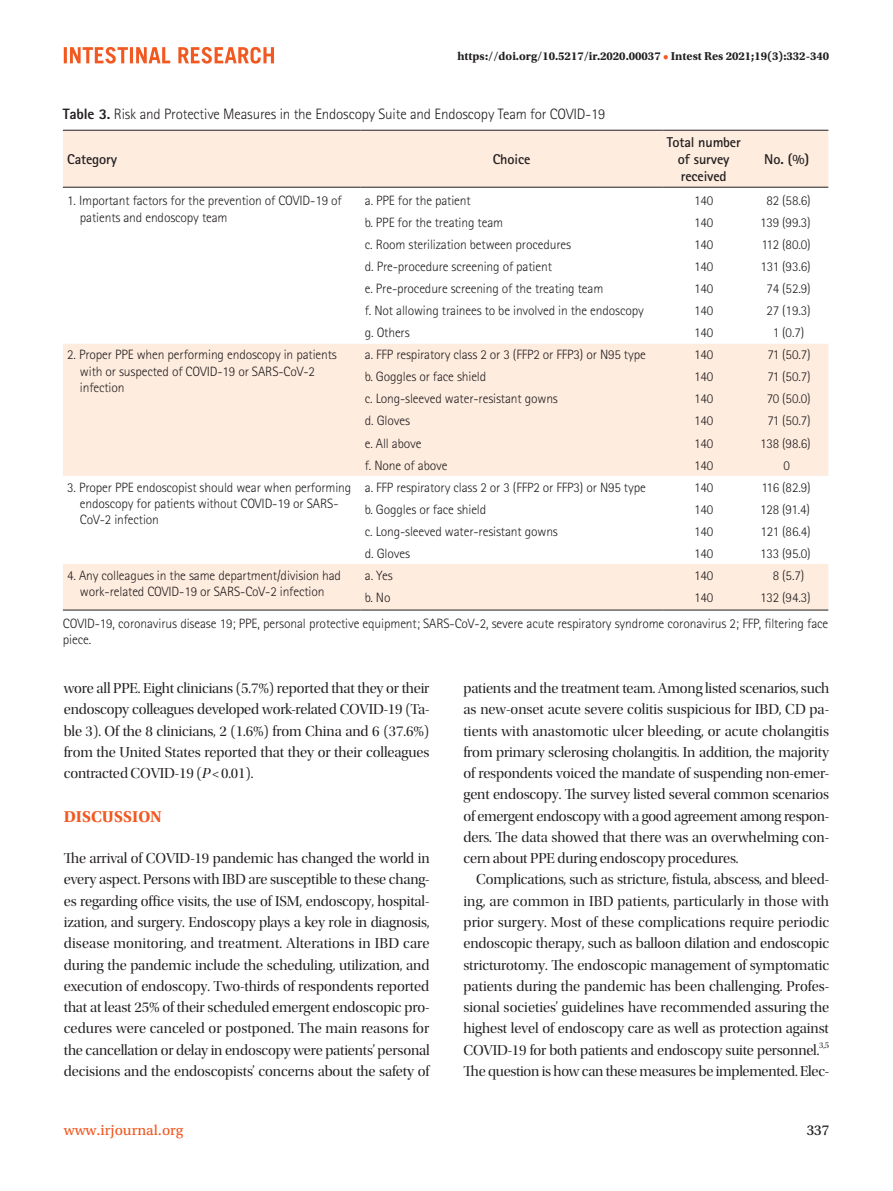
<style>
.page{position:relative;width:893px;height:1191px;background:#fff}
.page>*{position:absolute;margin:0;border:0;box-sizing:border-box;transform-origin:0 0}
.대제목{font:700 16.5px "Utopia Std";color:#f15921}
.본문-들여쓰기_0{font:15px/21.3px "Utopia Std Disp";letter-spacing:-.005em;color:#231f20;text-align:justify}
.본문{font:15px/21.3px "Utopia Std Disp";letter-spacing:-.02em;color:#231f20;text-align:justify}
.표그림제목{font:300 15px "Rotis Sans Serif Std";letter-spacing:-.01em;color:#231f20}
.t1{font:15px "Utopia Std Capt";color:#f15921}
.t2{font:15px "Utopia Std Capt";color:#231f20}
.표항목{font:700 14.25px/17.1px "Rotis Sans Serif Std";letter-spacing:-.01em;color:#231f20;text-align:center}
.표본문{font:300 13.5px/16.2px "Rotis Sans Serif Std";letter-spacing:-.01em;color:#231f20}
.t3{font:700 12px "Utopia Std";color:#231f20}
.본문-2{font:8.7px "Utopia Std Disp";color:#231f20}
.s1{color:#f15921}
.s2{font-weight:800}
.s3{font-family:"Utopia Std Disp It"}
</style>
<div class="page">
<svg style="left:64px;top:47px;width:210px;height:17px"></svg>
<svg style="left:63px;top:131px;width:765px;height:478px"></svg>
<hr style="left:63px;top:130px;width:298px;height:1px;background:#231f20">
<hr style="left:361px;top:130px;width:301px;height:1px;background:#231f20">
<hr style="left:662px;top:130px;width:83px;height:1px;background:#231f20">
<hr style="left:745px;top:130px;width:83px;height:1px;background:#231f20">
<hr style="left:63px;top:187px;width:298px;height:1px;background:#231f20">
<hr style="left:361px;top:187px;width:301px;height:1px;background:#231f20">
<hr style="left:662px;top:187px;width:83px;height:1px;background:#231f20">
<hr style="left:745px;top:187px;width:83px;height:1px;background:#231f20">
<hr style="left:361px;top:609px;width:301px;height:1px;background:#231f20">
<hr style="left:662px;top:609px;width:83px;height:1px;background:#231f20">
<hr style="left:745px;top:609px;width:83px;height:1px;background:#231f20">
<hr style="left:63px;top:609px;width:298px;height:1px;background:#231f20">
<p class="t3" style="left:457px;top:49px;width:373px">https://doi.org/10.5217/ir.2020.00037 <span class="s1">•</span> Intest Res 2021;19(3):332-340</p>
<p class="표그림제목" style="left:63px;top:105px;width:544px"><span class="s2">Table 3.</span> Risk and Protective Measures in the Endoscopy Suite and Endoscopy Team for COVID-19</p>
<p class="표항목" style="left:67px;top:150px;width:51px">Category</p>
<p class="표항목" style="left:493px;top:150px;width:39px">Choice</p>
<p class="표항목" style="left:667px;top:133px;width:76px">Total number of survey received</p>
<p class="표항목" style="left:764px;top:150px;width:46px">No. (%)</p>
<p class="표본문" style="left:80px;top:193px;width:263px;text-indent:-13px">1. Important factors for the prevention of COVID-19 of patients and endoscopy team</p>
<p class="표본문" style="left:365px;top:193px;width:107px">a. PPE for the patient</p>
<p class="표본문" style="left:694px;top:193px;width:21px">140</p>
<p class="표본문" style="left:766px;top:193px;width:46px">82 (58.6)</p>
<p class="표본문" style="left:365px;top:215px;width:140px">b. PPE for the treating team</p>
<p class="표본문" style="left:694px;top:215px;width:21px">140</p>
<p class="표본문" style="left:760px;top:215px;width:52px">139 (99.3)</p>
<p class="표본문" style="left:365px;top:237px;width:208px">c. Room sterilization between procedures</p>
<p class="표본문" style="left:694px;top:237px;width:21px">140</p>
<p class="표본문" style="left:762px;top:237px;width:50px">112 (80.0)</p>
<p class="표본문" style="left:365px;top:259px;width:189px">d. Pre-procedure screening of patient</p>
<p class="표본문" style="left:694px;top:259px;width:21px">140</p>
<p class="표본문" style="left:761px;top:259px;width:51px">131 (93.6)</p>
<p class="표본문" style="left:365px;top:281px;width:240px">e. Pre-procedure screening of the treating team</p>
<p class="표본문" style="left:694px;top:281px;width:21px">140</p>
<p class="표본문" style="left:766px;top:281px;width:46px">74 (52.9)</p>
<p class="표본문" style="left:365px;top:303px;width:281px">f. Not allowing trainees to be involved in the endoscopy</p>
<p class="표본문" style="left:694px;top:303px;width:21px">140</p>
<p class="표본문" style="left:766px;top:303px;width:46px">27 (19.3)</p>
<p class="표본문" style="left:365px;top:325px;width:46px">g. Others</p>
<p class="표본문" style="left:694px;top:325px;width:21px">140</p>
<p class="표본문" style="left:773px;top:325px;width:33px">1 (0.7)</p>
<p class="표본문" style="left:80px;top:347px;width:258px;text-indent:-13px">2. Proper PPE when performing endoscopy in patients with or suspected of COVID-19 or SARS-CoV-2 infection</p>
<p class="표본문" style="left:365px;top:347px;width:282px">a. FFP respiratory class 2 or 3 (FFP2 or FFP3) or N95 type</p>
<p class="표본문" style="left:694px;top:347px;width:21px">140</p>
<p class="표본문" style="left:767px;top:347px;width:45px">71 (50.7)</p>
<p class="표본문" style="left:365px;top:369px;width:123px">b. Goggles or face shield</p>
<p class="표본문" style="left:694px;top:369px;width:21px">140</p>
<p class="표본문" style="left:767px;top:369px;width:45px">71 (50.7)</p>
<p class="표본문" style="left:365px;top:391px;width:195px">c. Long-sleeved water-resistant gowns</p>
<p class="표본문" style="left:694px;top:391px;width:21px">140</p>
<p class="표본문" style="left:767px;top:391px;width:45px">70 (50.0)</p>
<p class="표본문" style="left:365px;top:413px;width:47px">d. Gloves</p>
<p class="표본문" style="left:694px;top:413px;width:21px">140</p>
<p class="표본문" style="left:767px;top:413px;width:45px">71 (50.7)</p>
<p class="표본문" style="left:365px;top:435px;width:58px">e. All above</p>
<p class="표본문" style="left:694px;top:435px;width:21px">140</p>
<p class="표본문" style="left:760px;top:435px;width:52px">138 (98.6)</p>
<p class="표본문" style="left:365px;top:457px;width:84px">f. None of above</p>
<p class="표본문" style="left:694px;top:457px;width:21px">140</p>
<p class="표본문" style="left:783px;top:457px;width:8px">0</p>
<p class="표본문" style="left:80px;top:479px;width:273px;text-indent:-13px">3. Proper PPE endoscopist should wear when performing endoscopy for patients without COVID-19 or SARS-<br>CoV-2 infection</p>
<p class="표본문" style="left:365px;top:479px;width:282px">a. FFP respiratory class 2 or 3 (FFP2 or FFP3) or N95 type</p>
<p class="표본문" style="left:694px;top:479px;width:21px">140</p>
<p class="표본문" style="left:762px;top:479px;width:50px">116 (82.9)</p>
<p class="표본문" style="left:365px;top:501px;width:123px">b. Goggles or face shield</p>
<p class="표본문" style="left:694px;top:501px;width:21px">140</p>
<p class="표본문" style="left:760px;top:501px;width:51px">128 (91.4)</p>
<p class="표본문" style="left:365px;top:523px;width:195px">c. Long-sleeved water-resistant gowns</p>
<p class="표본문" style="left:694px;top:523px;width:21px">140</p>
<p class="표본문" style="left:761px;top:523px;width:51px">121 (86.4)</p>
<p class="표본문" style="left:365px;top:545px;width:47px">d. Gloves</p>
<p class="표본문" style="left:694px;top:545px;width:21px">140</p>
<p class="표본문" style="left:760px;top:545px;width:52px">133 (95.0)</p>
<p class="표본문" style="left:67px;top:567px;width:275px;text-align:center">4. Any colleagues in the same department/division had work-related COVID-19 or SARS-CoV-2 infection</p>
<p class="표본문" style="left:365px;top:567px;width:29px">a. Yes</p>
<p class="표본문" style="left:694px;top:567px;width:21px">140</p>
<p class="표본문" style="left:773px;top:567px;width:33px">8 (5.7)</p>
<p class="표본문" style="left:365px;top:589px;width:27px">b. No</p>
<p class="표본문" style="left:694px;top:589px;width:21px">140</p>
<p class="표본문" style="left:760px;top:589px;width:52px">132 (94.3)</p>
<p class="표본문" style="left:63px;top:615px;width:767px">COVID-19, coronavirus disease 19; PPE, personal protective equipment; SARS-CoV-2, severe acute respiratory syndrome coronavirus 2; FFP, filtering face piece.</p>
<p class="본문-들여쓰기_0" style="left:64px;top:678px;width:367px">wore all PPE. Eight clinicians (5.7%) reported that they or their endoscopy colleagues developed work-related COVID-19 (Ta&shy;ble 3). Of the 8 clinicians, 2 (1.6%) from China and 6 (37.6%) from the United States reported that they or their colleagues contracted COVID-19 (<span class="s3">P</span>&lt; 0.01).</p>
<p class="대제목" style="left:64px;top:807px;width:100px">DISCUSSION</p>
<p class="본문-들여쓰기_0" style="left:64px;top:848px;width:367px">The arrival of COVID-19 pandemic has changed the world in every aspect. Persons with IBD are susceptible to these chang&shy;es regarding office visits, the use of ISM, endoscopy, hospital&shy;ization, and surgery. Endoscopy plays a key role in diagnosis, disease monitoring, and treatment. Alterations in IBD care during the pandemic include the scheduling, utilization, and execution of endoscopy. Two-thirds of respondents reported that at least 25% of their scheduled emergent endoscopic pro&shy;cedures were canceled or postponed. The main reasons for the cancellation or delay in endoscopy were patients’ personal decisions and the endoscopists’ concerns about the safety of</p>
<p class="본문-들여쓰기_0" style="left:463px;top:678px;width:367px">patients and the treatment team. Among listed scenarios, such as new-onset acute severe colitis suspicious for IBD, CD pa&shy;tients with anastomotic ulcer bleeding, or acute cholangitis from primary sclerosing cholangitis. In addition, the majority of respondents voiced the mandate of suspending non-emer&shy;gent endoscopy. The survey listed several common scenarios of emergent endoscopy with a good agreement among respon&shy;ders. The data showed that there was an overwhelming con&shy;cern about PPE during endoscopy procedures.</p>
<p class="본문" style="left:463px;top:869px;width:367px;text-indent:13px">Complications, such as stricture, fistula, abscess, and bleed&shy;ing, are common in IBD patients, particularly in those with prior surgery. Most of these complications require periodic endoscopic therapy, such as balloon dilation and endoscopic stricturotomy. The endoscopic management of symptomatic patients during the pandemic has been challenging. Profes&shy;sional societies’ guidelines have recommended assuring the highest level of endoscopy care as well as protection against COVID-19 for both patients and endoscopy suite personnel.</p>
<p class="본문-2" style="left:819px;top:1040px;width:12px">3,5</p>
<p class="본문" style="left:463px;top:1060px;width:367px">The question is how can these measures be implemented. Elec-</p>
<p class="t1" style="left:64px;top:1122px;width:121px">www.irjournal.org</p>
<p class="t2" style="left:807px;top:1122px;width:24px">337</p>
</div>
